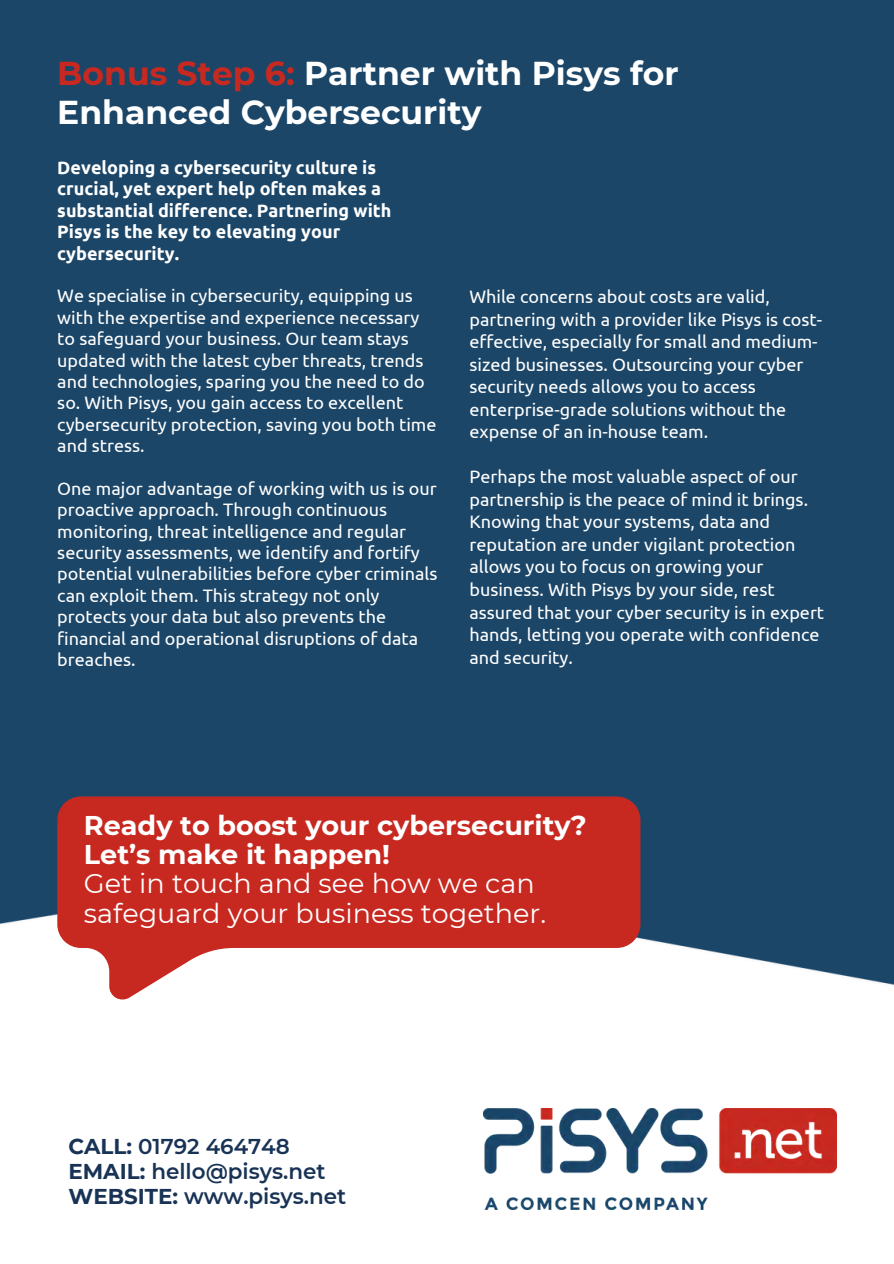
<style>
.page{position:relative;width:894px;height:1264px;background:#fff}
.page>*{position:absolute;margin:0;border:0;box-sizing:border-box;transform-origin:0 0}
.t1{font:700 33px/39.3px "Montserrat";color:#fff}
.t2{font:27px/29.2px "Montserrat";color:#fff}
.t3{font:600 21.45px/25px "Montserrat";color:#183355}
.t4{font:18px/21.3px "Ubuntu";color:#fff}
.t5{font:700 18px/21.3px "Ubuntu";color:#fff}
.s1{color:#c72921}
.s2{font-weight:700}
</style>
<div class="page">
<div style="left:0;top:0;width:893px;height:1263px;background:#1b4668"></div>
<img style="left:0;top:883px;width:893px;height:380px">
<svg style="left:57px;top:796px;width:583px;height:203px;background:#d25953"></svg>
<img style="left:483px;top:1108px;width:353px;height:101px">
<p class="t1" style="left:57px;top:53px;width:622px"><span class="s1">Bonus Step 6:</span> Partner with Pisys for<br>Enhanced Cybersecurity</p>
<p class="t5" style="left:57px;top:157px;width:335px">Developing a cybersecurity culture is crucial, yet expert help often makes a substantial difference. Partnering with Pisys is the key to elevating your cybersecurity.</p>
<p class="t4" style="left:57px;top:285px;width:380px">We specialise in cybersecurity, equipping us with the expertise and experience necessary to safeguard your business. Our team stays updated with the latest cyber threats, trends and technologies, sparing you the need to do so. With Pisys, you gain access to excellent cybersecurity protection, saving you both time and stress.</p>
<p class="t4" style="left:57px;top:477px;width:381px">One major advantage of working with us is our proactive approach. Through continuous monitoring, threat intelligence and regular security assessments, we identify and fortify potential vulnerabilities before cyber criminals can exploit them. This strategy not only protects your data but also prevents the financial and operational disruptions of data breaches.</p>
<h2 class="t4" style="left:469px;top:285px;width:354px;line-height:22.5px">While concerns about costs are valid, partnering with a provider like Pisys is cost&shy;effective, especially for small and medium&shy;sized businesses. Outsourcing your cyber security needs allows you to access enterprise-grade solutions without the expense of an in-house team.</h2>
<p class="t4" style="left:469px;top:465px;width:356px;line-height:22.5px">Perhaps the most valuable aspect of our partnership is the peace of mind it brings.<br>Knowing that your systems, data and reputation are under vigilant protection allows you to focus on growing your business. With Pisys by your side, rest assured that your cyber security is in expert hands, letting you operate with confidence and security.</p>
<h4 class="t2" style="left:84px;top:810px;width:504px"><span class="s2">Ready to boost your cybersecurity?<br>Let’s make it happen!<br></span>Get in touch and see how we can safeguard your business together.</h4>
<p class="t3" style="left:68px;top:1133px;width:279px"><span class="s2">CALL:</span> 01792 464748<br><span class="s2">EMAIL:</span> hello@pisys.net<br><span class="s2">WEBSITE:</span> www.pisys.net</p>
</div>
